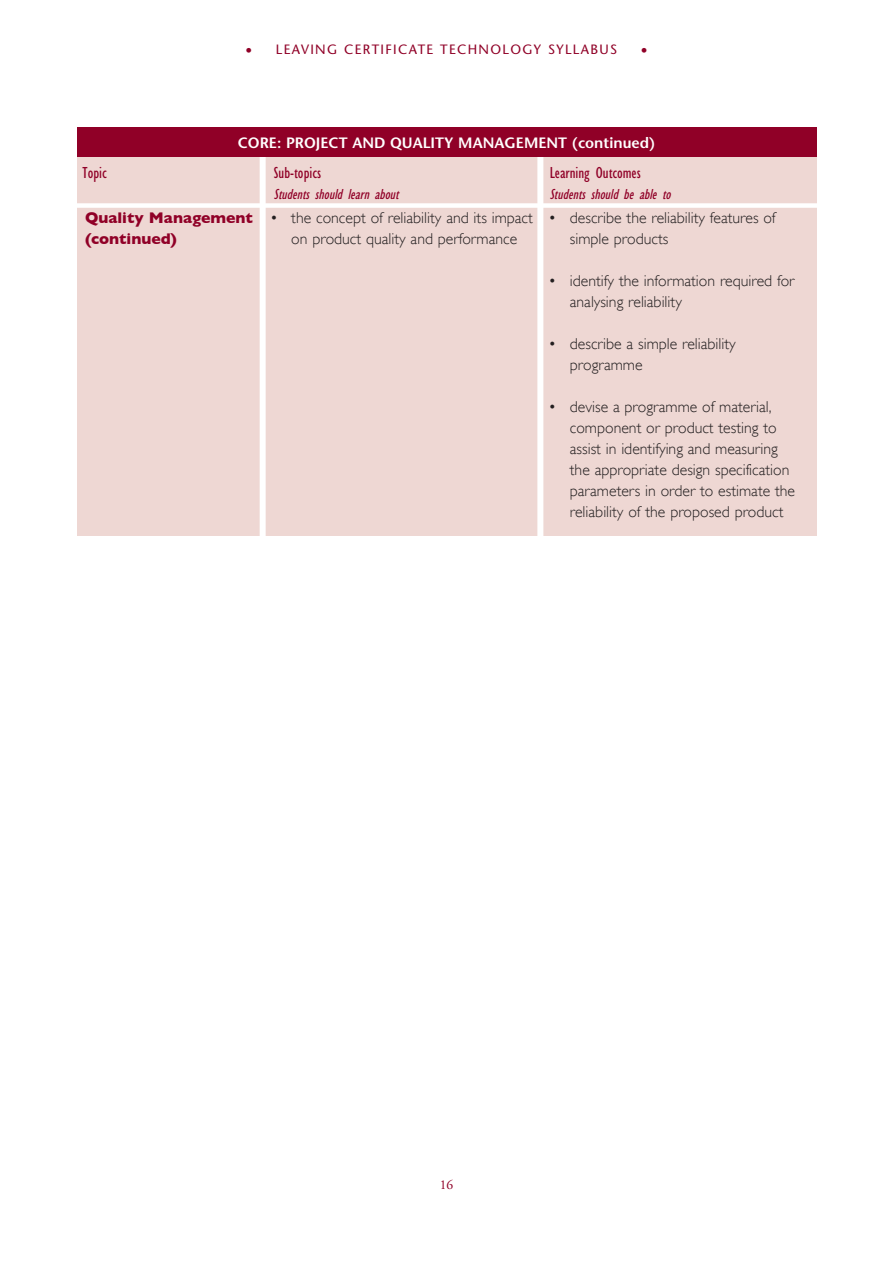
<style>
.page{position:relative;width:893px;height:1263px;background:#fff}
.page>*{position:absolute;margin:0;border:0;box-sizing:border-box;transform-origin:0 0}
.t1{font:condensed 16.5px "M Gill Sans";color:#900027}
.t2{font:300 15.75px/21px "Gill Sans";color:#231f20}
.t3{font:700 15.75px/21px "Gill Sans";color:#900027}
.t4{font:italic condensed 15px "M Gill Sans";color:#900027}
.t5{font:600 15px "Stone Sans";color:#fff}
.t6{font:13.5px "Stone Sans";letter-spacing:.1em;color:#900027}
.t7{font:13.5px "Adobe Garamond Pro";color:#900027}
</style>
<div class="page">
<div style="left:77px;top:128px;width:739px;height:408px;background:#eed7d3"></div>
<div style="left:260px;top:119px;width:6px;height:1024px;background:#fff"></div>
<div style="left:537px;top:119px;width:6px;height:1030px;background:#fff"></div>
<div style="left:77px;top:128px;width:739px;height:29px;background:#900027"></div>
<div style="left:67px;top:203px;width:780px;height:5px;background:#fff"></div>
<p class="t6" style="left:245px;top:44px;width:373px">• LEAVING CERTIFICATE TECHNOLOGY SYLLABUS</p>
<p class="t6" style="left:641px;top:45px;width:8px">•</p>
<p class="t5" style="left:238px;top:137px;width:419px">CORE: PROJECT AND QUALITY MANAGEMENT (continued)</p>
<p class="t1" style="left:83px;top:168px;width:26px">Topic</p>
<p class="t1" style="left:274px;top:168px;width:49px">Sub-topics</p>
<p class="t1" style="left:550px;top:168px;width:93px">Learning Outcomes</p>
<p class="t4" style="left:274px;top:190px;width:126px">Students should learn about</p>
<p class="t4" style="left:550px;top:190px;width:122px">Students should be able to</p>
<p class="t3" style="left:85px;top:207px;width:169px">Quality Management (continued)</p>
<p class="t2" style="left:270px;top:208px;width:264px;text-align:center">• the concept of reliability and its impact on product quality and performance</p>
<p class="t2" style="left:570px;top:208px;width:207px;text-indent:-21px">• describe the reliability features of simple products</p>
<p class="t2" style="left:570px;top:271px;width:226px;text-indent:-21px">• identify the information required for analysing reliability</p>
<p class="t2" style="left:570px;top:334px;width:167px;text-indent:-21px">• describe a simple reliability programme</p>
<p class="t2" style="left:570px;top:397px;width:227px;text-indent:-21px">• devise a programme of material, component or product testing to assist in identifying and measuring the appropriate design specification parameters in order to estimate the reliability of the proposed product</p>
<p class="t7" style="left:440px;top:1179px;width:15px">16</p>
</div>
